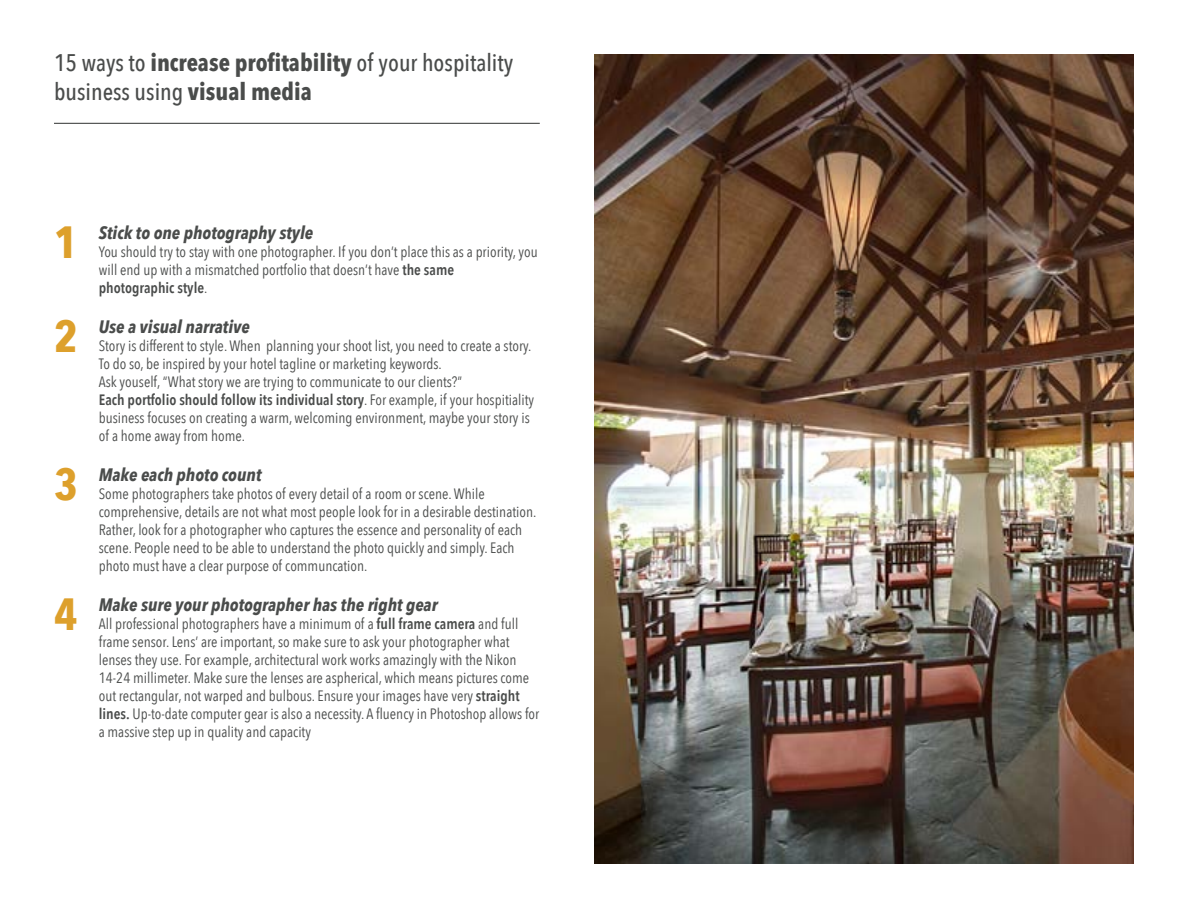
<style>
.page{position:relative;width:1188px;height:918px;background:#fff}
.page>*{position:absolute;margin:0;border:0;box-sizing:border-box;transform-origin:0 0}
.t1{font:700 45px "Avenir Next Condensed";color:#dda02c}
.t2{font:500 24px/28.8px "Avenir Next Condensed";color:#4a4c4b}
.t3{font:italic 700 18px "Avenir Next Condensed";color:#4a4c4b}
.t4{font:15px/18px "Avenir Next Condensed";color:#4a4c4b}
.s1{font-weight:700}
.s2{font-weight:600}
</style>
<div class="page">
<img style="left:595px;top:55px;width:539px;height:809px">
<hr style="left:54px;top:123px;width:486px;height:1px;background:#303231">
<h2 class="t2" style="left:54px;top:48px;width:461px">15 ways to <span class="s1">increase profitability</span> of your hospitality business using <span class="s1">visual media</span></h2>
<h1 class="t1" style="left:54px;top:215px;width:25px">1</h1>
<p class="t3" style="left:99px;top:222px;width:216px">Stick to one photography style</p>
<p class="t4" style="left:99px;top:242px;width:440px">You should try to stay with one photographer. If you don’t place this as a priority, you will end up with a mismatched portfolio that doesn’t have <span class="s2">the same<br>photographic style</span>.</p>
<h1 class="t1" style="left:54px;top:309px;width:25px">2</h1>
<p class="t3" style="left:99px;top:316px;width:153px">Use a visual narrative</p>
<p class="t4" style="left:99px;top:336px;width:437px">Story is different to style. When planning your shoot list, you need to create a story.<br>To do so, be inspired by your hotel tagline or marketing keywords.<br>Ask youself, “What story we are trying to communicate to our clients?”<br><span class="s2">Each portfolio should follow its individual story</span>. For example, if your hospitiality business focuses on creating a warm, welcoming environment, maybe your story is of a home away from home.</p>
<h1 class="t1" style="left:54px;top:457px;width:25px">3</h1>
<p class="t3" style="left:99px;top:464px;width:164px">Make each photo count</p>
<p class="t4" style="left:99px;top:484px;width:439px">Some photographers take photos of every detail of a room or scene. While comprehensive, details are not what most people look for in a desirable destination.<br>Rather, look for a photographer who captures the essence and personality of each scene. People need to be able to understand the photo quickly and simply. Each photo must have a clear purpose of communcation.</p>
<h1 class="t1" style="left:54px;top:586px;width:25px">4</h1>
<p class="t3" style="left:99px;top:593px;width:340px">Make sure your photographer has the right gear</p>
<p class="t4" style="left:99px;top:614px;width:442px">All professional photographers have a minimum of a <span class="s2">full frame camera</span> and full frame sensor. Lens’ are important, so make sure to ask your photographer what lenses they use. For example, architectural work works amazingly with the Nikon 14-24 millimeter. Make sure the lenses are aspherical, which means pictures come out rectangular, not warped and bulbous. Ensure your images have very <span class="s2">straight lines.</span> Up-to-date computer gear is also a necessity. A fluency in Photoshop allows for a massive step up in quality and capacity</p>
</div>
